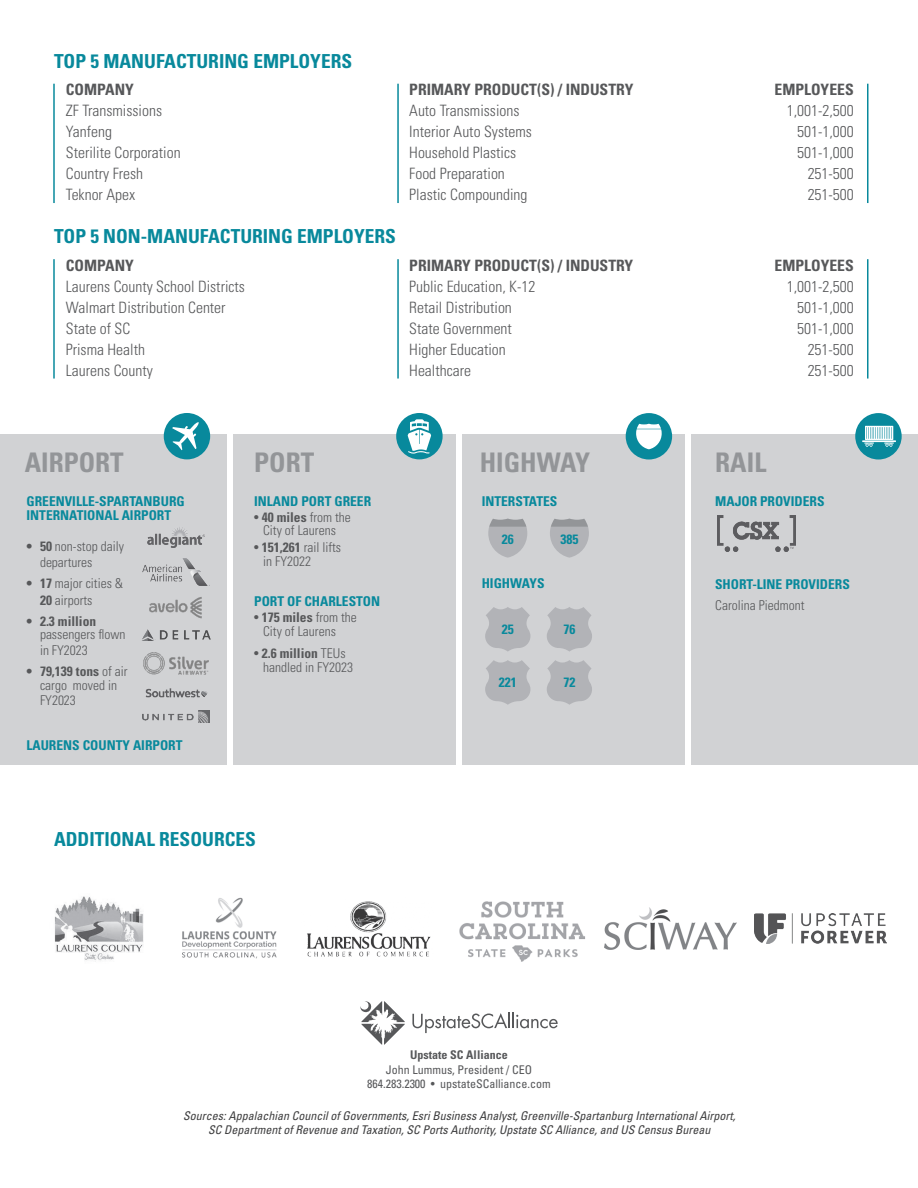
<style>
.page{position:relative;width:918px;height:1188px;background:#fff}
.page>*{position:absolute;margin:0;border:0;box-sizing:border-box;transform-origin:0 0}
.t1{font:700 condensed 27px "Univers LT Std";color:#939598}
.t2{font:700 condensed 19.35px "Univers LT Std";color:#08899c}
.t3{font:300 condensed 15.6px/21px "Univers LT Std";color:#57585a}
.t4{font:700 condensed 15.6px "Univers LT Std";color:#57585a}
.t5{font:300 condensed 13.5px/13.5px "Univers LT Std";color:#57585a}
.t6{font:700 condensed 13.5px/13.5px "Univers LT Std";color:#08899c}
.t7{font:700 condensed 13.5px "Univers LT Std";color:#57585a}
.t8{font:italic condensed 12px/14.4px "Univers LT Std";color:#3e3e3f;text-align:center}
.t9{font:condensed 12px/14.4px "Univers LT Std";color:#57585a;text-align:center}
.t10{font:700 condensed 12px "Univers LT Std";color:#57585a}
.s1{font-weight:400}
.s2{font-weight:700}
</style>
<div class="page">
<div style="left:0;top:434px;width:918px;height:331px;background:#d1d2d4"></div>
<div style="left:227px;top:431px;width:5px;height:339px;background:#fff"></div>
<div style="left:456px;top:431px;width:6px;height:339px;background:#fff"></div>
<div style="left:686px;top:431px;width:5px;height:339px;background:#fff"></div>
<div style="left:164px;top:413px;width:46px;height:46px;background:#08899c;border-radius:50%"></div>
<svg style="left:172px;top:422px;width:27px;height:28px"></svg>
<div style="left:396px;top:413px;width:47px;height:46px;background:#08899c;border-radius:50%"></div>
<svg style="left:408px;top:419px;width:23px;height:35px"></svg>
<div style="left:626px;top:413px;width:46px;height:47px;background:#08899c;border-radius:50%"></div>
<svg style="left:636px;top:424px;width:26px;height:25px"></svg>
<div style="left:855px;top:413px;width:47px;height:47px;background:#08899c;border-radius:50%"></div>
<svg style="left:862px;top:426px;width:34px;height:21px"></svg>
<img style="left:718px;top:516px;width:78px;height:35px">
<hr style="left:53px;top:84px;width:2px;height:119px;background:#08899c">
<hr style="left:53px;top:259px;width:2px;height:120px;background:#08899c">
<hr style="left:397px;top:84px;width:2px;height:119px;background:#08899c">
<hr style="left:397px;top:259px;width:2px;height:120px;background:#08899c">
<hr style="left:867px;top:84px;width:1px;height:119px;background:#08899c">
<hr style="left:867px;top:259px;width:1px;height:120px;background:#08899c">
<svg style="left:488px;top:519px;width:39px;height:39px"></svg>
<svg style="left:550px;top:519px;width:39px;height:39px"></svg>
<img style="left:55px;top:896px;width:89px;height:66px">
<img style="left:182px;top:897px;width:95px;height:62px">
<img style="left:307px;top:901px;width:124px;height:56px">
<img style="left:754px;top:913px;width:132px;height:31px">
<img style="left:459px;top:901px;width:126px;height:61px">
<img style="left:605px;top:907px;width:132px;height:43px">
<svg style="left:485px;top:607px;width:45px;height:45px"></svg>
<svg style="left:547px;top:607px;width:45px;height:45px"></svg>
<svg style="left:485px;top:660px;width:45px;height:45px"></svg>
<svg style="left:547px;top:660px;width:45px;height:45px"></svg>
<svg style="left:412px;top:1012px;width:146px;height:21px"></svg>
<svg style="left:360px;top:1001px;width:45px;height:44px"></svg>
<img style="left:148px;top:527px;width:56px;height:20px">
<img style="left:142px;top:559px;width:65px;height:26px">
<img style="left:142px;top:711px;width:68px;height:11px">
<img style="left:142px;top:630px;width:68px;height:10px">
<img style="left:146px;top:688px;width:61px;height:10px">
<img style="left:144px;top:652px;width:64px;height:22px">
<img style="left:149px;top:597px;width:53px;height:21px">
<p class="t2" style="left:54px;top:49px;width:300px">TOP 5 MANUFACTURING EMPLOYERS</p>
<p class="t4" style="left:66px;top:80px;width:69px">COMPANY</p>
<p class="t3" style="left:66px;top:100px;width:116px">ZF Transmissions<br>Yanfeng<br>Sterilite Corporation<br>Country Fresh<br>Teknor Apex</p>
<p class="t2" style="left:54px;top:225px;width:344px">TOP 5 NON-MANUFACTURING EMPLOYERS</p>
<p class="t4" style="left:66px;top:255px;width:69px">COMPANY</p>
<p class="t3" style="left:66px;top:276px;width:181px">Laurens County School Districts<br>Walmart Distribution Center<br>State of SC<br>Prisma Health<br>Laurens County</p>
<p class="t4" style="left:409px;top:80px;width:226px">PRIMARY PRODUCT(S) / INDUSTRY</p>
<p class="t3" style="left:409px;top:100px;width:124px">Auto Transmissions<br>Interior Auto Systems<br>Household Plastics<br>Food Preparation<br>Plastic Compounding</p>
<p class="t4" style="left:409px;top:255px;width:226px">PRIMARY PRODUCT(S) / INDUSTRY</p>
<p class="t3" style="left:409px;top:276px;width:128px">Public Education, K-12<br>Retail Distribution<br>State Government<br>Higher Education<br>Healthcare</p>
<p class="t4" style="left:775px;top:80px;width:81px">EMPLOYEES</p>
<p class="t3" style="left:787px;top:100px;width:68px;text-align:right">1,001-2,500<br>501-1,000<br>501-1,000<br>251-500<br>251-500</p>
<p class="t4" style="left:775px;top:255px;width:81px">EMPLOYEES</p>
<p class="t3" style="left:787px;top:276px;width:68px;text-align:right">1,001-2,500<br>501-1,000<br>501-1,000<br>251-500<br>251-500</p>
<h1 class="t1" style="left:25px;top:445px;width:101px">AIRPORT</h1>
<h1 class="t1" style="left:254px;top:445px;width:62px">PORT</h1>
<h1 class="t1" style="left:480px;top:445px;width:112px">HIGHWAY</h1>
<h1 class="t1" style="left:715px;top:445px;width:53px">RAIL</h1>
<p class="t6" style="left:27px;top:495px;width:160px">GREENVILLE-SPARTANBURG<br>INTERNATIONAL AIRPORT</p>
<p class="t6" style="left:254px;top:495px;width:119px">INLAND PORT GREER</p>
<p class="t6" style="left:482px;top:495px;width:77px">INTERSTATES</p>
<p class="t6" style="left:715px;top:495px;width:111px">MAJOR PROVIDERS</p>
<p class="t5" style="left:254px;top:510px;width:98px;text-align:center"><span class="s1">•</span> <span class="s2">40 miles</span> from the<br>City of Laurens</p>
<p class="t6" style="left:502px;top:533px;width:13px">26</p>
<p class="t6" style="left:560px;top:533px;width:19px">385</p>
<p class="t5" style="left:40px;top:538px;width:85px;line-height:16.2px;text-indent:-14px"><span class="s2">• 50</span> non-stop daily departures</p>
<p class="t5" style="left:40px;top:576px;width:85px;line-height:16.2px;text-indent:-13px"><span class="s2">• 17</span> major cities &amp;<br><span class="s2">20</span> airports</p>
<p class="t7" style="left:27px;top:613px;width:71px">• 2.3 million</p>
<p class="t5" style="left:40px;top:626px;width:87px;line-height:16.2px">passengers flown in FY2023</p>
<p class="t5" style="left:27px;top:665px;width:103px;text-align:center"><span class="s2">• 79,139 tons</span> of air cargo moved in</p>
<p class="t5" style="left:40px;top:693px;width:37px">FY2023</p>
<p class="t5" style="left:263px;top:541px;width:79px;text-indent:-9px"><span class="s1">•</span> <span class="s2">151,261</span> rail lifts in FY2022</p>
<p class="t6" style="left:482px;top:577px;width:64px">HIGHWAYS</p>
<p class="t6" style="left:715px;top:578px;width:136px">SHORT-LINE PROVIDERS</p>
<p class="t6" style="left:254px;top:594px;width:128px">PORT OF CHARLESTON</p>
<p class="t5" style="left:715px;top:598px;width:91px">Carolina Piedmont</p>
<p class="t5" style="left:263px;top:611px;width:95px;text-indent:-9px"><span class="s1">•</span> <span class="s2">175 miles</span> from the<br>City of Laurens</p>
<p class="t6" style="left:502px;top:623px;width:13px">25</p>
<p class="t6" style="left:563px;top:623px;width:13px">76</p>
<p class="t5" style="left:263px;top:647px;width:91px;text-indent:-9px"><span class="s1">•</span> <span class="s2">2.6 million</span> TEUs handled in FY2023</p>
<p class="t6" style="left:499px;top:676px;width:19px">221</p>
<p class="t6" style="left:563px;top:676px;width:13px">72</p>
<p class="t6" style="left:27px;top:739px;width:158px">LAURENS COUNTY AIRPORT</p>
<p class="t2" style="left:54px;top:828px;width:203px">ADDITIONAL RESOURCES</p>
<p class="t10" style="left:410px;top:1048px;width:99px">Upstate SC Alliance</p>
<p class="t9" style="left:367px;top:1062px;width:185px">John Lummus, President / CEO<br>864.283.2300 • upstateSCalliance.com</p>
<p class="t8" style="left:183px;top:1108px;width:554px">Sources: Appalachian Council of Governments, Esri Business Analyst, Greenville-Spartanburg International Airport,<br>SC Department of Revenue and Taxation, SC Ports Authority, Upstate SC Alliance, and US Census Bureau</p>
</div>
